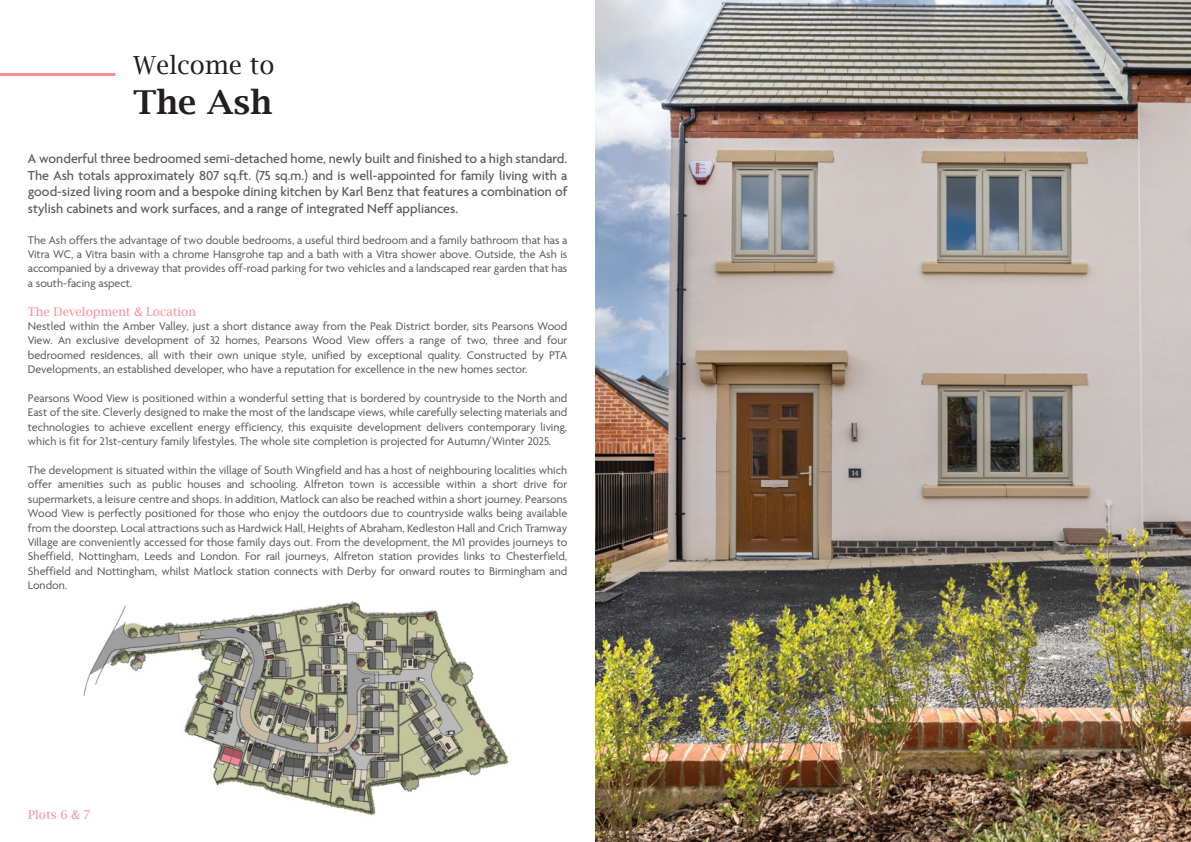
<style>
.page{position:relative;width:1191px;height:842px;background:#fff}
.page>*{position:absolute;margin:0;border:0;box-sizing:border-box;transform-origin:0 0}
.t1{font:600 33px "Lucida Bright";color:#231f20}
.t2{font:25px "Lucida Bright";color:#231f20}
.t3{font:500 14px/16.8px "Agenda One";color:#5a595b;text-align:justify}
.t4{font:12px/14.4px "Agenda One";color:#585a5b;text-align:justify}
.t5{font:12px "Lucida Bright";color:#f48d9a}
</style>
<div class="page">
<img style="left:595px;top:0;width:596px;height:842px">
<hr style="left:0;top:73px;width:115px;height:3px;background:#f48c99">
<img style="left:83px;top:601px;width:426px;height:215px">
<h2 class="t2" style="left:133px;top:50px;width:143px">Welcome to</h2>
<h1 class="t1" style="left:133px;top:83px;width:141px">The Ash</h1>
<p class="t3" style="left:28px;top:150px;width:541px">A wonderful three bedroomed semi-detached home, newly built and finished to a high standard.<br>The Ash totals approximately 807 sq.ft. (75 sq.m.) and is well-appointed for family living with a good-sized living room and a bespoke dining kitchen by Karl Benz that features a combination of stylish cabinets and work surfaces, and a range of integrated Neff appliances.</p>
<p class="t4" style="left:28px;top:233px;width:541px">The Ash offers the advantage of two double bedrooms, a useful third bedroom and a family bathroom that has a Vitra WC, a Vitra basin with a chrome Hansgrohe tap and a bath with a Vitra shower above. Outside, the Ash is accompanied by a driveway that provides off-road parking for two vehicles and a landscaped rear garden that has a south-facing aspect.</p>
<p class="t5" style="left:28px;top:304px;width:170px">The Development &amp; Location</p>
<p class="t4" style="left:28px;top:319px;width:541px">Nestled within the Amber Valley, just a short distance away from the Peak District border, sits Pearsons Wood View. An exclusive development of 32 homes, Pearsons Wood View offers a range of two, three and four bedroomed residences, all with their own unique style, unified by exceptional quality. Constructed by PTA Developments, an established developer, who have a reputation for excellence in the new homes sector.</p>
<p class="t4" style="left:28px;top:391px;width:541px">Pearsons Wood View is positioned within a wonderful setting that is bordered by countryside to the North and East of the site. Cleverly designed to make the most of the landscape views, while carefully selecting materials and technologies to achieve excellent energy efficiency, this exquisite development delivers contemporary living, which is fit for 21st-century family lifestyles. The whole site completion is projected for Autumn/Winter 2025.</p>
<p class="t4" style="left:28px;top:463px;width:541px">The development is situated within the village of South Wingfield and has a host of neighbouring localities which offer amenities such as public houses and schooling. Alfreton town is accessible within a short drive for supermarkets, a leisure centre and shops. In addition, Matlock can also be reached within a short journey. Pearsons Wood View is perfectly positioned for those who enjoy the outdoors due to countryside walks being available from the doorstep. Local attractions such as Hardwick Hall, Heights of Abraham, Kedleston Hall and Crich Tramway Village are conveniently accessed for those family days out. From the development, the M1 provides journeys to Sheffield, Nottingham, Leeds and London. For rail journeys, Alfreton station provides links to Chesterfield, Sheffield and Nottingham, whilst Matlock station connects with Derby for onward routes to Birmingham and London.</p>
<p class="t5" style="left:28px;top:808px;width:64px">Plots 6 &amp; 7</p>
</div>
